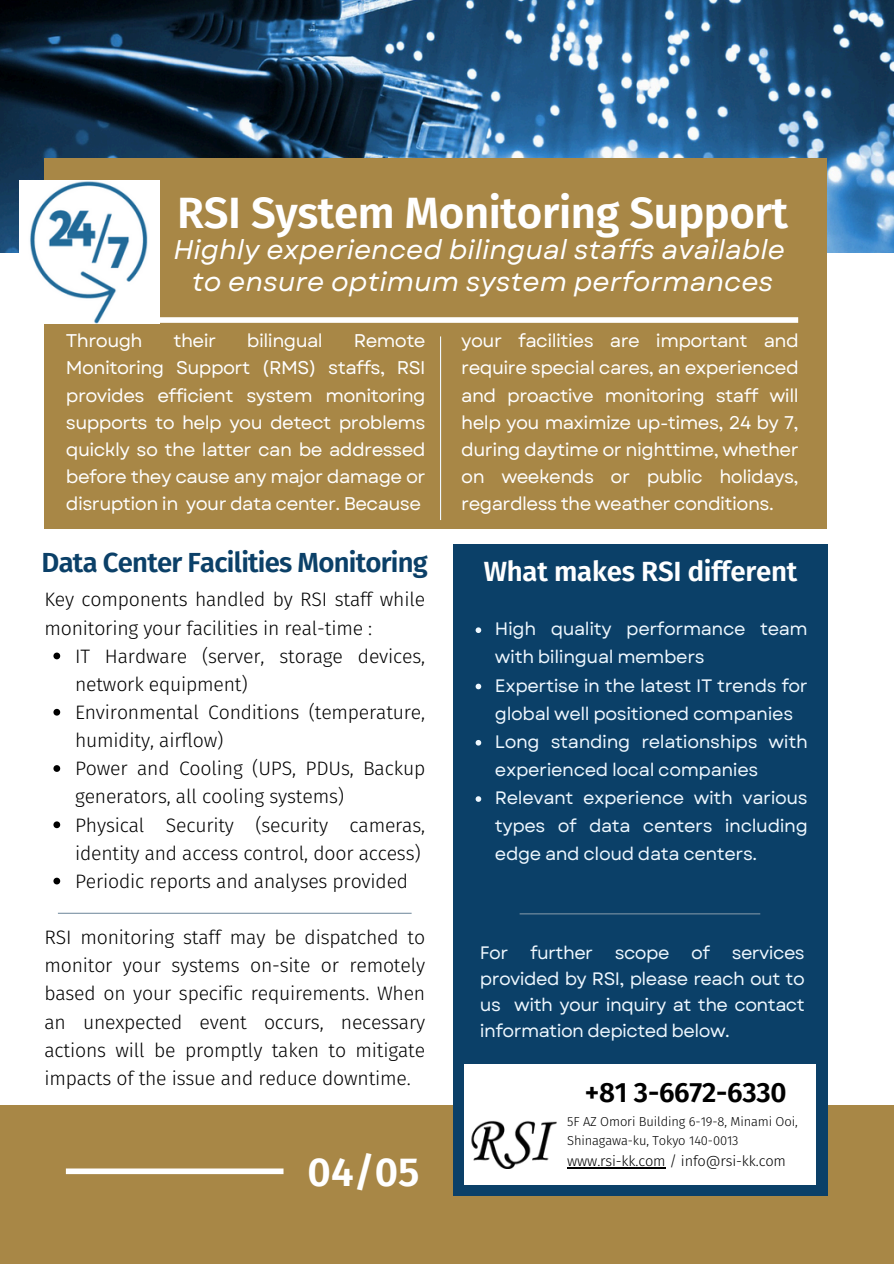
<style>
.page{position:relative;width:894px;height:1264px;background:#fff}
.page>*{position:absolute;margin:0;border:0;box-sizing:border-box;transform-origin:0 0}
.t1{font:700 40.5px "Glow Sans J";letter-spacing:-.01em;color:#fff}
.t2{font:700 37.5px "Glow Sans J";color:#fff}
.t3{font:italic 27px/31.5px "Garet";color:#fff;text-align:center}
.t4{font:700 25.8px "Glow Sans J";letter-spacing:-.01em;color:#000}
.t5{font:700 25.65px "Glow Sans J";letter-spacing:-.01em;color:#fff}
.t6{font:700 25.5px "Glow Sans J";letter-spacing:-.03em;color:#0b4068}
.t7{font:18.3px/27px "Garet";letter-spacing:-.03em;color:#fff;text-align:justify}
.t8{font:18px/28.2px "Glow Sans J";letter-spacing:-.01em;color:#000}
.t9{font:18px/28.2px "Garet";letter-spacing:-.02em;color:#eff8ff}
.t10{font:13.5px "Glow Sans J";letter-spacing:-.01em;color:#000}
.t11{font:12px/19px "Glow Sans J";letter-spacing:-.01em;color:#000}
</style>
<div class="page">
<div style="left:0;top:1104px;width:893px;height:159px;background:#a88746"></div>
<div style="left:453px;top:544px;width:374px;height:652px;background:#0b4068"></div>
<div style="left:66px;top:1168px;width:217px;height:6px;background:#fff"></div>
<svg style="left:53px;top:652px;width:7px;height:7px"></svg>
<svg style="left:53px;top:709px;width:7px;height:6px"></svg>
<svg style="left:53px;top:765px;width:7px;height:7px"></svg>
<svg style="left:53px;top:821px;width:7px;height:7px"></svg>
<svg style="left:53px;top:877px;width:7px;height:7px"></svg>
<img style="left:0;top:0;width:893px;height:252px">
<div style="left:44px;top:158px;width:782px;height:370px;background:#a88746"></div>
<img style="left:19px;top:180px;width:141px;height:143px">
<hr style="left:440px;top:336px;width:1px;height:184px;background:#eff8ff">
<hr style="left:58px;top:912px;width:353px;height:1px;background:#7c93a4">
<div style="left:464px;top:1064px;width:351px;height:120px;background:#fff"></div>
<img style="left:471px;top:1120px;width:86px;height:47px">
<hr style="left:567px;top:1167px;width:98px;height:1px;background:#000">
<svg style="left:475px;top:627px;width:6px;height:6px"></svg>
<svg style="left:475px;top:683px;width:6px;height:6px"></svg>
<svg style="left:475px;top:740px;width:6px;height:5px"></svg>
<svg style="left:475px;top:796px;width:6px;height:5px"></svg>
<div style="left:160px;top:317px;width:638px;height:6px;background:#fff"></div>
<hr style="left:519px;top:913px;width:241px;height:1px;background:#7c93a4">
<p class="t1" style="left:177px;top:181px;width:612px">RSI System Monitoring Support</p>
<p class="t3" style="left:173px;top:234px;width:613px">Highly experienced bilingual staffs available to ensure optimum system performances</p>
<p class="t7" style="left:66px;top:327px;width:361px;text-indent:288px">Remote Monitoring Support (RMS) staffs, RSI provides efficient system monitoring supports to help you detect problems quickly so the latter can be addressed before they cause any major damage or disruption in your data center. Because</p>
<p class="t7" style="left:461px;top:327px;width:339px">your facilities are important and require special cares, an experienced and proactive monitoring staff will help you maximize up-times, 24 by 7, during daytime or nighttime, whether on weekends or public holidays, regardless the weather conditions.</p>
<p class="t7" style="left:66px;top:327px;width:78px">Through</p>
<p class="t7" style="left:173px;top:327px;width:44px">their</p>
<p class="t7" style="left:247px;top:327px;width:77px">bilingual</p>
<p class="t6" style="left:42px;top:542px;width:388px">Data Center Facilities Monitoring</p>
<p class="t5" style="left:483px;top:551px;width:315px">What makes RSI different</p>
<p class="t8" style="left:44px;top:584px;width:382px">Key components handled by RSI staff while monitoring your facilities in real-time :</p>
<h3 class="t8" style="left:75px;top:640px;width:351px">IT Hardware (server, storage devices, network equipment)</h3>
<p class="t8" style="left:75px;top:697px;width:351px">Environmental Conditions (temperature, humidity, airflow)</p>
<h4 class="t8" style="left:75px;top:753px;width:351px">Power and Cooling (UPS, PDUs, Backup generators, all cooling systems)</h4>
<p class="t8" style="left:75px;top:809px;width:351px">Physical Security (security cameras, identity and access control, door access)</p>
<h4 class="t8" style="left:75px;top:865px;width:334px">Periodic reports and analyses provided</h4>
<p class="t8" style="left:44px;top:922px;width:382px;text-align:justify">RSI monitoring staff may be dispatched to monitor your systems on-site or remotely based on your specific requirements. When an unexpected event occurs, necessary actions will be promptly taken to mitigate impacts of the issue and reduce downtime.</p>
<h2 class="t2" style="left:307px;top:1142px;width:113px">04/05</h2>
<h2 class="t9" style="left:495px;top:615px;width:314px">High quality performance team with bilingual members</h2>
<h4 class="t9" style="left:495px;top:671px;width:314px">Expertise in the latest IT trends for global well positioned companies</h4>
<p class="t9" style="left:495px;top:727px;width:314px">Long standing relationships with experienced local companies</p>
<p class="t9" style="left:495px;top:783px;width:314px;text-align:justify">Relevant experience with various types of data centers including edge and cloud data centers.</p>
<p class="t9" style="left:479px;top:939px;width:326px;line-height:25.8px;text-align:justify">For further scope of services provided by RSI, please reach out to us with your inquiry at the contact information depicted below.</p>
<h4 class="t4" style="left:584px;top:1072px;width:203px">+81 3-6672-6330</h4>
<p class="t11" style="left:567px;top:1111px;width:232px">5F AZ Omori Building 6-19-8, Minami Ooi,<br>Shinagawa-ku, Tokyo 140-0013</p>
<p class="t10" style="left:567px;top:1150px;width:220px">www.rsi-kk.com / info@rsi-kk.com</p>
</div>
